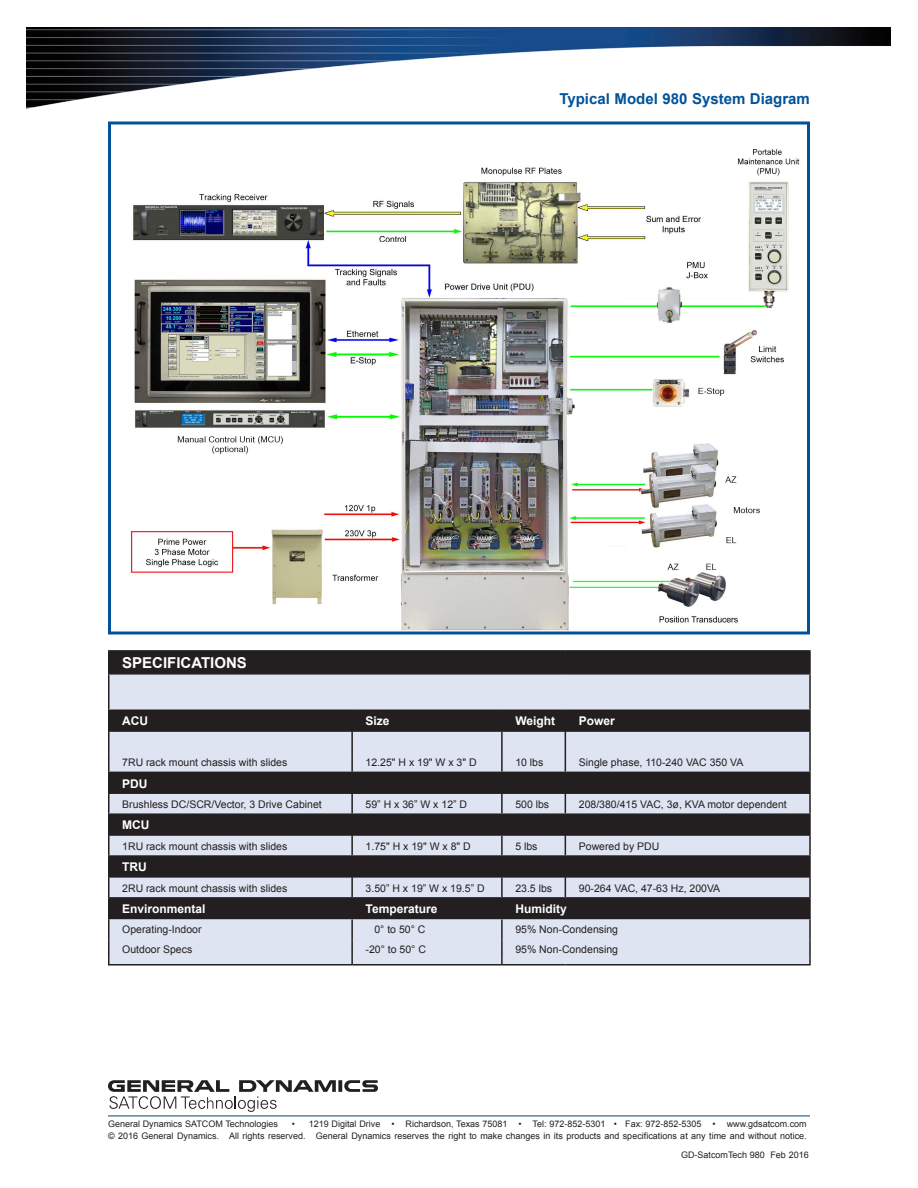
<style>
.page{position:relative;width:918px;height:1188px;background:#fff}
.page>*{position:absolute;margin:0;border:0;box-sizing:border-box;transform-origin:0 0}
.Heading_10_B_Blue{font:700 15px "Arial";color:#01529a}
.t1{font:700 15px "Arial";color:#fff}
.t2{font:700 12px "Arial";color:#fff}
.Cell_Body_Text{font:10.5px "Arial";color:#231f20}
.t3{font:9px "Arial";color:#231f20}
</style>
<div class="page">
<img style="left:130px;top:149px;width:670px;height:481px">
<div style="left:108px;top:122px;width:702px;height:512px;border:3px solid #01529a"></div>
<img style="left:27px;top:27px;width:864px;height:81px">
<svg style="left:108px;top:1080px;width:270px;height:32px"></svg>
<hr style="left:108px;top:1116px;width:702px;height:1px;background:#00447b">
<div style="left:110px;top:652px;width:699px;height:21px;background:#231f20"></div>
<svg style="left:110px;top:675px;width:699px;height:289px;background:#bdc1cc"></svg>
<svg style="left:110px;top:711px;width:699px;height:167px;background:#7d7e84"></svg>
<hr style="left:809px;top:711px;width:2px;height:21px;background:#231f20">
<hr style="left:108px;top:772px;width:244px;height:1px;background:#231f20">
<hr style="left:352px;top:772px;width:150px;height:1px;background:#231f20">
<hr style="left:351px;top:773px;width:2px;height:21px;background:#231f20">
<hr style="left:502px;top:772px;width:63px;height:1px;background:#231f20">
<hr style="left:501px;top:773px;width:2px;height:21px;background:#231f20">
<hr style="left:565px;top:772px;width:246px;height:1px;background:#231f20">
<hr style="left:809px;top:773px;width:2px;height:21px;background:#231f20">
<hr style="left:809px;top:815px;width:2px;height:21px;background:#231f20">
<hr style="left:809px;top:857px;width:2px;height:21px;background:#231f20">
<svg style="left:108px;top:794px;width:2px;height:19px"></svg>
<svg style="left:351px;top:794px;width:2px;height:19px"></svg>
<svg style="left:501px;top:794px;width:2px;height:19px"></svg>
<hr style="left:351px;top:732px;width:2px;height:20px;background:#231f20">
<hr style="left:501px;top:732px;width:2px;height:20px;background:#231f20">
<hr style="left:809px;top:732px;width:2px;height:20px;background:#231f20">
<hr style="left:351px;top:752px;width:2px;height:20px;background:#231f20">
<hr style="left:501px;top:752px;width:2px;height:20px;background:#231f20">
<hr style="left:809px;top:752px;width:2px;height:20px;background:#231f20">
<svg style="left:809px;top:794px;width:2px;height:19px"></svg>
<svg style="left:351px;top:836px;width:2px;height:19px"></svg>
<svg style="left:501px;top:836px;width:2px;height:19px"></svg>
<svg style="left:809px;top:836px;width:2px;height:19px"></svg>
<svg style="left:351px;top:878px;width:2px;height:19px"></svg>
<svg style="left:501px;top:878px;width:2px;height:19px"></svg>
<svg style="left:809px;top:878px;width:2px;height:19px"></svg>
<hr style="left:351px;top:920px;width:2px;height:20px;background:#231f20">
<hr style="left:501px;top:920px;width:2px;height:20px;background:#231f20">
<hr style="left:809px;top:920px;width:2px;height:20px;background:#231f20">
<svg style="left:351px;top:940px;width:2px;height:24px"></svg>
<svg style="left:501px;top:940px;width:2px;height:24px"></svg>
<svg style="left:809px;top:940px;width:2px;height:24px"></svg>
<hr style="left:108px;top:964px;width:244px;height:2px;background:#231f20">
<hr style="left:352px;top:964px;width:150px;height:2px;background:#231f20">
<hr style="left:502px;top:964px;width:63px;height:2px;background:#231f20">
<hr style="left:565px;top:964px;width:246px;height:2px;background:#231f20">
<hr style="left:108px;top:711px;width:2px;height:21px;background:#231f20">
<hr style="left:108px;top:732px;width:2px;height:20px;background:#231f20">
<hr style="left:108px;top:752px;width:2px;height:20px;background:#231f20">
<hr style="left:108px;top:773px;width:2px;height:21px;background:#231f20">
<hr style="left:108px;top:815px;width:2px;height:21px;background:#231f20">
<svg style="left:108px;top:836px;width:2px;height:19px"></svg>
<hr style="left:108px;top:857px;width:2px;height:21px;background:#231f20">
<svg style="left:108px;top:878px;width:2px;height:19px"></svg>
<hr style="left:108px;top:920px;width:2px;height:20px;background:#231f20">
<svg style="left:108px;top:940px;width:2px;height:24px"></svg>
<hr style="left:108px;top:675px;width:2px;height:35px;background:#231f20">
<hr style="left:809px;top:675px;width:2px;height:35px;background:#231f20">
<hr style="left:108px;top:710px;width:244px;height:1px;background:#231f20">
<hr style="left:565px;top:710px;width:246px;height:1px;background:#231f20">
<hr style="left:108px;top:813px;width:244px;height:2px;background:#231f20">
<hr style="left:565px;top:813px;width:246px;height:2px;background:#231f20">
<hr style="left:108px;top:855px;width:244px;height:2px;background:#231f20">
<hr style="left:565px;top:855px;width:246px;height:2px;background:#231f20">
<hr style="left:108px;top:897px;width:244px;height:2px;background:#231f20">
<hr style="left:565px;top:897px;width:246px;height:2px;background:#231f20">
<hr style="left:501px;top:675px;width:2px;height:35px;background:#dee4f1">
<hr style="left:352px;top:710px;width:150px;height:1px;background:#231f20">
<hr style="left:351px;top:711px;width:2px;height:21px;background:#231f20">
<hr style="left:502px;top:710px;width:63px;height:1px;background:#231f20">
<hr style="left:352px;top:813px;width:150px;height:2px;background:#231f20">
<hr style="left:351px;top:815px;width:2px;height:21px;background:#231f20">
<hr style="left:502px;top:813px;width:63px;height:2px;background:#231f20">
<hr style="left:352px;top:855px;width:150px;height:2px;background:#231f20">
<hr style="left:351px;top:857px;width:2px;height:21px;background:#231f20">
<hr style="left:502px;top:855px;width:63px;height:2px;background:#231f20">
<svg style="left:565px;top:711px;width:1px;height:186px"></svg>
<hr style="left:352px;top:897px;width:150px;height:2px;background:#231f20">
<hr style="left:502px;top:897px;width:63px;height:2px;background:#231f20">
<hr style="left:108px;top:650px;width:244px;height:2px;background:#231f20">
<hr style="left:108px;top:652px;width:2px;height:21px;background:#231f20">
<hr style="left:352px;top:650px;width:150px;height:2px;background:#231f20">
<hr style="left:502px;top:650px;width:63px;height:2px;background:#231f20">
<hr style="left:565px;top:650px;width:246px;height:2px;background:#231f20">
<hr style="left:809px;top:652px;width:2px;height:21px;background:#231f20">
<hr style="left:108px;top:673px;width:244px;height:2px;background:#231f20">
<hr style="left:352px;top:673px;width:150px;height:2px;background:#231f20">
<hr style="left:502px;top:673px;width:63px;height:2px;background:#231f20">
<hr style="left:565px;top:673px;width:246px;height:2px;background:#231f20">
<hr style="left:108px;top:899px;width:2px;height:21px;background:#231f20">
<hr style="left:809px;top:899px;width:2px;height:21px;background:#231f20">
<p class="t1" style="left:122px;top:653px;width:126px">SPECIFICATIONS</p>
<p class="Heading_10_B_Blue" style="left:559px;top:89px;width:252px">Typical Model 980 System Diagram</p>
<p class="t2" style="left:122px;top:713px;width:27px">ACU</p>
<p class="t2" style="left:366px;top:713px;width:26px">Size</p>
<p class="t2" style="left:515px;top:713px;width:41px">Weight</p>
<p class="t2" style="left:579px;top:713px;width:38px">Power</p>
<p class="Cell_Body_Text" style="left:122px;top:755px;width:167px">7RU rack mount chassis with slides</p>
<p class="Cell_Body_Text" style="left:366px;top:755px;width:112px">12.25" H x 19" W x 3" D</p>
<p class="Cell_Body_Text" style="left:515px;top:755px;width:30px">10 lbs</p>
<p class="Cell_Body_Text" style="left:579px;top:755px;width:166px">Single phase, 110-240 VAC 350 VA</p>
<p class="t2" style="left:122px;top:775px;width:27px">PDU</p>
<p class="Cell_Body_Text" style="left:122px;top:797px;width:201px">Brushless DC/SCR/Vector, 3 Drive Cabinet</p>
<p class="Cell_Body_Text" style="left:366px;top:797px;width:103px">59” H x 36” W x 12” D</p>
<p class="Cell_Body_Text" style="left:515px;top:797px;width:35px">500 lbs</p>
<p class="Cell_Body_Text" style="left:579px;top:797px;width:209px">208/380/415 VAC, 3ø, KVA motor dependent</p>
<p class="t2" style="left:122px;top:817px;width:29px">MCU</p>
<p class="Cell_Body_Text" style="left:122px;top:839px;width:167px">1RU rack mount chassis with slides</p>
<p class="Cell_Body_Text" style="left:366px;top:839px;width:107px">1.75" H x 19" W x 8" D</p>
<p class="Cell_Body_Text" style="left:515px;top:839px;width:24px">5 lbs</p>
<p class="Cell_Body_Text" style="left:579px;top:839px;width:82px">Powered by PDU</p>
<p class="t2" style="left:122px;top:859px;width:26px">TRU</p>
<p class="Cell_Body_Text" style="left:122px;top:881px;width:167px">2RU rack mount chassis with slides</p>
<p class="Cell_Body_Text" style="left:366px;top:881px;width:121px">3.50” H x 19” W x 19.5” D</p>
<p class="Cell_Body_Text" style="left:515px;top:881px;width:38px">23.5 lbs</p>
<p class="Cell_Body_Text" style="left:579px;top:881px;width:143px">90-264 VAC, 47-63 Hz, 200VA</p>
<p class="t2" style="left:122px;top:901px;width:85px">Environmental</p>
<p class="t2" style="left:366px;top:901px;width:73px">Temperature</p>
<p class="t2" style="left:515px;top:901px;width:53px">Humidity</p>
<p class="Cell_Body_Text" style="left:122px;top:923px;width:81px">Operating-Indoor</p>
<p class="Cell_Body_Text" style="left:374px;top:923px;width:53px">0° to 50° C</p>
<p class="Cell_Body_Text" style="left:515px;top:923px;width:104px">95% Non-Condensing</p>
<p class="Cell_Body_Text" style="left:122px;top:943px;width:72px">Outdoor Specs</p>
<p class="Cell_Body_Text" style="left:366px;top:943px;width:62px">-20° to 50° C</p>
<p class="Cell_Body_Text" style="left:515px;top:943px;width:104px">95% Non-Condensing</p>
<p class="t3" style="left:108px;top:1118px;width:172px">General Dynamics SATCOM Technologies</p>
<p class="t3" style="left:292px;top:1118px;width:516px">• 1219 Digital Drive • Richardson, Texas 75081 • Tel: 972-852-5301 • Fax: 972-852-5305 • www.gdsatcom.com</p>
<p class="t3" style="left:108px;top:1130px;width:700px">© 2016 General Dynamics. All rights reserved. General Dynamics reserves the right to make changes in its products and specifications at any time and without notice.</p>
<p class="t3" style="left:681px;top:1148px;width:129px">GD-SatcomTech 980 Feb 2016</p>
</div>
